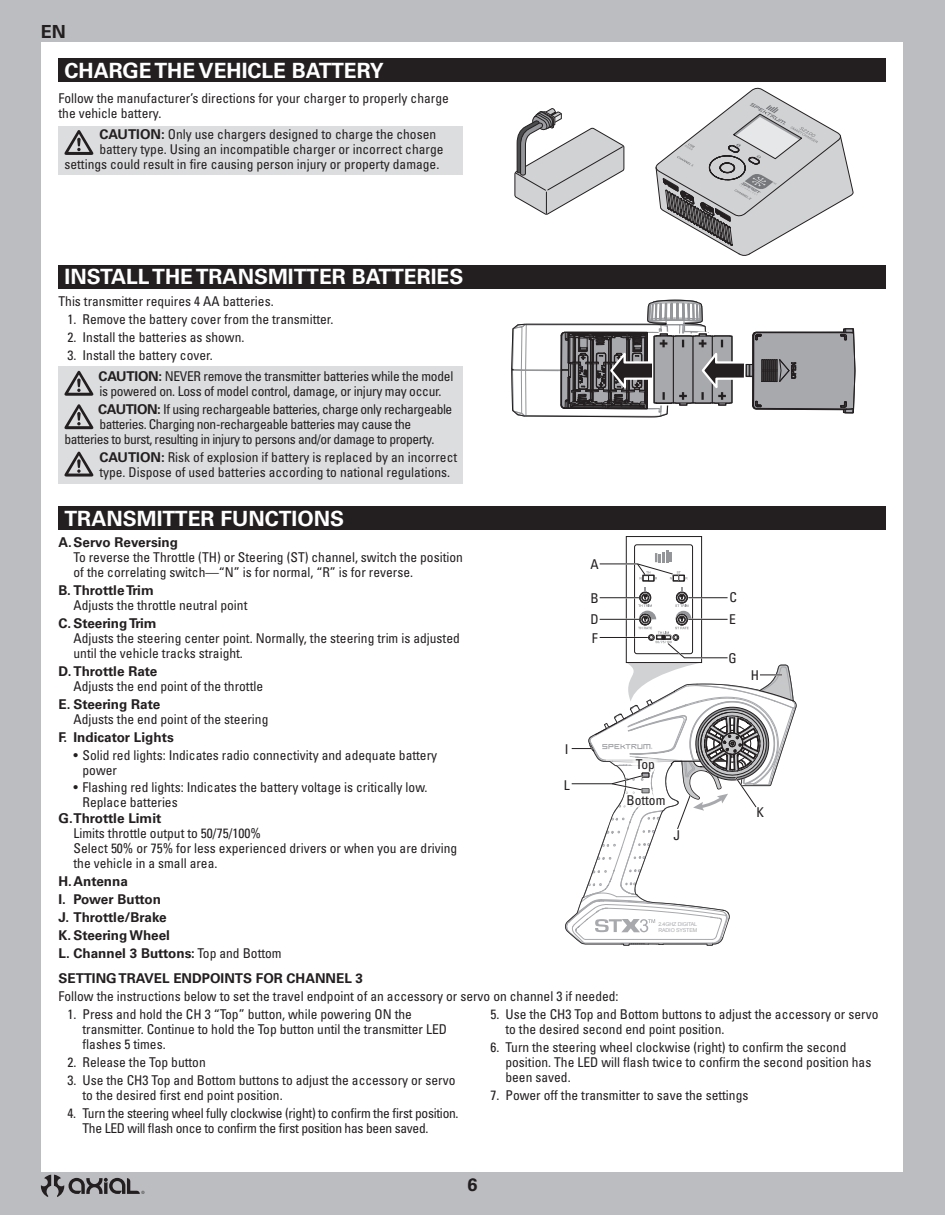
<style>
.page{position:relative;width:945px;height:1215px;background:#bcbdc0}
.page>*{position:absolute;margin:0;border:0;box-sizing:border-box;transform-origin:0 0}
.t1{font:700 21px "Univers LT Std";color:#fff}
.t2{font:700 18px "Univers LT Std";color:#231f20}
.t3{font:condensed 13.5px/15px "Univers LT Std";color:#231f20}
.t4{font:condensed 13.5px/18px "Univers LT Std";letter-spacing:-.03em;color:#231f20}
.t5{font:700 13.5px/18px "Univers LT Std";color:#231f20}
.t6{font:condensed 13.5px/21px "Univers LT Std";letter-spacing:-.02em;color:#231f20}
.t7{font:5.4px/6.1px "Arial";letter-spacing:-.025em;color:#a8a9ad}
.s1{font-weight:700;font-stretch:normal}
.s2{font-stretch:condensed}
.s3{font-weight:400;font-stretch:condensed}
</style>
<div class="page">
<div style="left:41px;top:42px;width:862px;height:1130px;background:#fff"></div>
<svg style="left:41px;top:1175px;width:104px;height:22px"></svg>
<div style="left:58px;top:366px;width:406px;height:117px;background:#dcdddf"></div>
<div style="left:58px;top:126px;width:406px;height:48px;background:#dcdddf"></div>
<div style="left:58px;top:265px;width:828px;height:24px;background:#231f20"></div>
<div style="left:58px;top:507px;width:828px;height:23px;background:#231f20"></div>
<svg style="left:64px;top:371px;width:29px;height:25px"></svg>
<svg style="left:64px;top:404px;width:29px;height:25px"></svg>
<svg style="left:64px;top:452px;width:29px;height:25px"></svg>
<svg style="left:508px;top:87px;width:352px;height:859px"></svg>
<svg style="left:64px;top:130px;width:29px;height:25px"></svg>
<div style="left:58px;top:58px;width:828px;height:24px;background:#231f20"></div>
<h2 class="t2" style="left:41px;top:24px;width:27px">EN</h2>
<h1 class="t1" style="left:64px;top:62px;width:321px">CHARGE THE VEHICLE BATTERY</h1>
<p class="t3" style="left:58px;top:92px;width:392px">Follow the manufacturer’s directions for your charger to properly charge the vehicle battery.</p>
<p class="t3" style="left:99px;top:128px;width:338px"><span class="s1">CAUTION:</span> Only use chargers designed to charge the chosen</p>
<p class="t3" style="left:99px;top:143px;width:346px">battery type. Using an incompatible charger or incorrect charge</p>
<p class="t3" style="left:65px;top:158px;width:376px">settings could result in fire causing person injury or property damage.</p>
<h1 class="t1" style="left:64px;top:269px;width:400px">INSTALL THE TRANSMITTER BATTERIES</h1>
<p class="t3" style="left:58px;top:295px;width:217px">This transmitter requires 4 AA batteries.</p>
<p class="t3" style="left:68px;top:313px;width:267px">1. Remove the battery cover from the transmitter.</p>
<p class="t3" style="left:68px;top:331px;width:178px">2. Install the batteries as shown.</p>
<p class="t6" style="left:99px;top:346px;width:356px;text-indent:-31px">3. Install the battery cover.<br><span class="s1">CAUTION:</span> NEVER remove the transmitter batteries while the model</p>
<p class="t4" style="left:98px;top:383px;width:356px">is powered on. Loss of model control, damage, or injury may occur.<br><span class="s1">CAUTION:</span> If using rechargeable batteries, charge only rechargeable</p>
<p class="t4" style="left:65px;top:418px;width:371px;line-height:15px;text-indent:35px">batteries. Charging non-rechargeable batteries may cause the batteries to burst, resulting in injury to persons and/or damage to property.</p>
<p class="t3" style="left:99px;top:451px;width:359px"><span class="s1">CAUTION:</span> Risk of explosion if battery is replaced by an incorrect type. Dispose of used batteries according to national regulations.</p>
<h1 class="t1" style="left:64px;top:510px;width:281px">TRANSMITTER FUNCTIONS</h1>
<p class="t5" style="left:59px;top:534px;width:121px">A. Servo Reversing</p>
<p class="t3" style="left:74px;top:551px;width:391px">To reverse the Throttle (TH) or Steering (ST) channel, switch the position of the correlating switch—“N” is for normal, “R” is for reverse.</p>
<p class="t5" style="left:59px;top:582px;width:97px">B. Throttle Trim</p>
<p class="t3" style="left:74px;top:599px;width:175px">Adjusts the throttle neutral point</p>
<p class="t5" style="left:59px;top:615px;width:100px">C. Steering Trim</p>
<p class="t3" style="left:74px;top:632px;width:388px">Adjusts the steering center point. Normally, the steering trim is adjusted until the vehicle tracks straight.</p>
<p class="t5" style="left:59px;top:663px;width:100px">D. Throttle Rate</p>
<p class="t3" style="left:74px;top:680px;width:191px">Adjusts the end point of the throttle</p>
<p class="t5" style="left:59px;top:696px;width:103px">E. Steering Rate</p>
<p class="t3" style="left:74px;top:713px;width:196px">Adjusts the end point of the steering</p>
<p class="t5" style="left:59px;top:729px;width:117px">F. Indicator Lights</p>
<p class="t3" style="left:83px;top:749px;width:356px;text-indent:-9px">• Solid red lights: Indicates radio connectivity and adequate battery power</p>
<p class="t3" style="left:83px;top:780px;width:347px;text-indent:-9px">• Flashing red lights: Indicates the battery voltage is critically low.<br>Replace batteries</p>
<p class="t5" style="left:59px;top:810px;width:104px">G. Throttle Limit</p>
<p class="t3" style="left:74px;top:827px;width:385px">Limits throttle output to 50/75/100%<br>Select 50% or 75% for less experienced drivers or when you are driving the vehicle in a small area.</p>
<p class="t5" style="left:59px;top:873px;width:225px">H. Antenna<br>I. Power Button<br>J. Throttle/Brake<br>K. Steering Wheel<br>L. Channel 3 Buttons<span class="s2">:</span> <span class="s3">Top and Bottom</span></p>
<p class="t3" style="left:591px;top:558px;width:10px">A</p>
<p class="t3" style="left:591px;top:588px;width:10px;line-height:21.6px">B<br>D</p>
<p class="t3" style="left:592px;top:631px;width:7px">F</p>
<p class="t3" style="left:565px;top:743px;width:5px">I</p>
<p class="t3" style="left:564px;top:778px;width:7px">L</p>
<p class="t3" style="left:636px;top:758px;width:21px">Top</p>
<p class="t3" style="left:626px;top:794px;width:41px">Bottom</p>
<p class="t3" style="left:673px;top:829px;width:8px">J</p>
<p class="t3" style="left:729px;top:591px;width:9px">C</p>
<p class="t3" style="left:729px;top:613px;width:8px">E</p>
<p class="t3" style="left:728px;top:651px;width:10px">G</p>
<p class="t3" style="left:751px;top:669px;width:10px">H</p>
<p class="t3" style="left:756px;top:806px;width:9px">K</p>
<p class="t7" style="left:658px;top:921px;width:40px">2.4GHZ DIGITAL<br>RADIO SYSTEM</p>
<p class="t5" style="left:58px;top:970px;width:306px">SETTING TRAVEL ENDPOINTS FOR CHANNEL 3</p>
<p class="t3" style="left:58px;top:990px;width:562px">Follow the instructions below to set the travel endpoint of an accessory or servo on channel 3 if needed:</p>
<p class="t3" style="left:83px;top:1008px;width:366px;text-indent:-15px">1. Press and hold the CH 3 “Top” button, while powering ON the transmitter. Continue to hold the Top button until the transmitter LED flashes 5 times.</p>
<p class="t3" style="left:68px;top:1056px;width:140px">2. Release the Top button</p>
<p class="t3" style="left:83px;top:1074px;width:374px;text-indent:-15px">3. Use the CH3 Top and Bottom buttons to adjust the accessory or servo to the desired first end point position.</p>
<p class="t6" style="left:83px;top:1107px;width:378px;line-height:15px;text-indent:-15px">4. Turn the steering wheel fully clockwise (right) to confirm the first position.<br>The LED will flash once to confirm the first position has been saved.</p>
<p class="t3" style="left:505px;top:1008px;width:374px;text-indent:-15px">5. Use the CH3 Top and Bottom buttons to adjust the accessory or servo to the desired second end point position.</p>
<p class="t3" style="left:505px;top:1041px;width:367px;text-indent:-15px">6. Turn the steering wheel clockwise (right) to confirm the second position. The LED will flash twice to confirm the second position has been saved.</p>
<p class="t3" style="left:490px;top:1089px;width:259px">7. Power off the transmitter to save the settings</p>
<h2 class="t2" style="left:467px;top:1177px;width:12px">6</h2>
</div>
